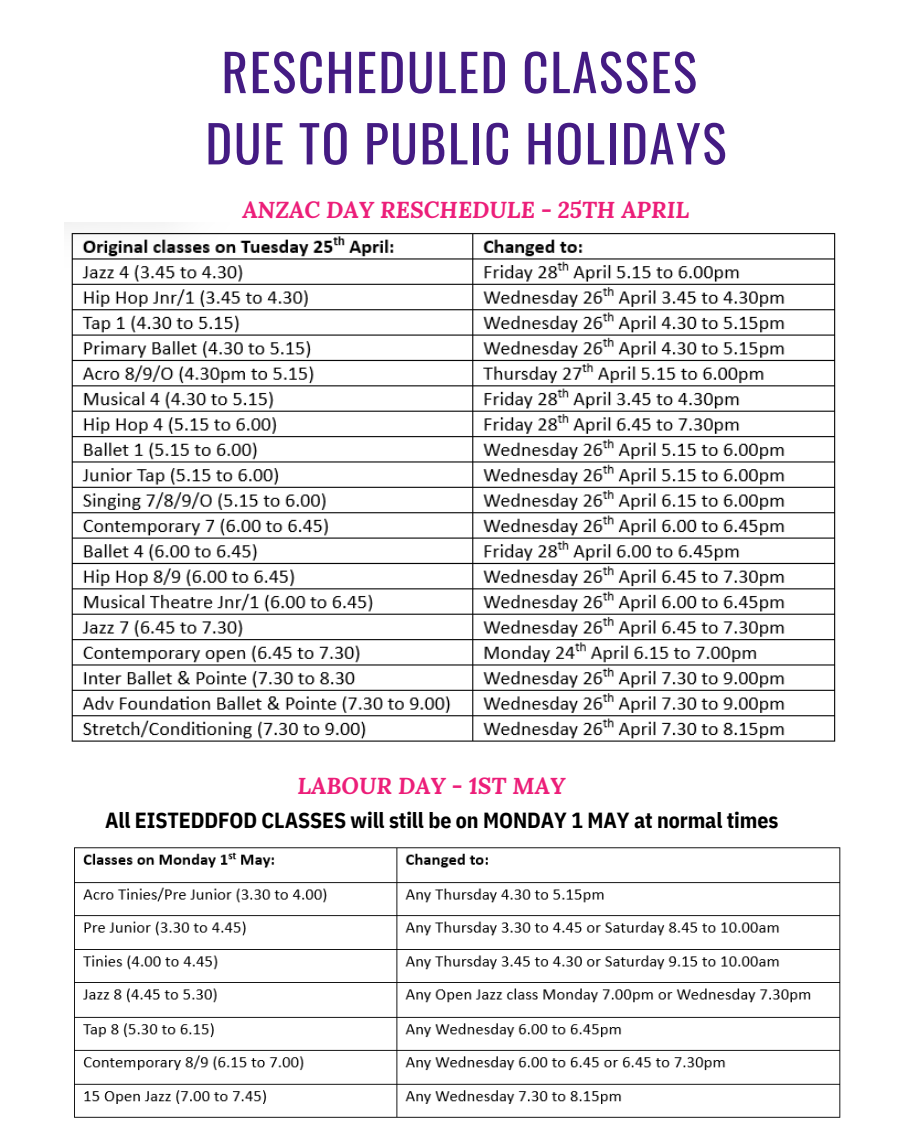
<style>
.page{position:relative;width:907px;height:1134px;background:#fff}
.page>*{position:absolute;margin:0;border:0;box-sizing:border-box;transform-origin:0 0}
.t1{font:51px/71.3px "Oswald";letter-spacing:.03em;color:#441b83;text-align:center}
.t2{font:italic 700 22.9px "Lora";color:#ec1e79}
.t3{font:700 21.8px "IBM Plex Sans Cond";letter-spacing:-.005em;color:#000}
</style>
<div class="page">
<img style="left:64px;top:223px;width:772px;height:519px">
<img style="left:74px;top:847px;width:767px;height:271px">
<h1 class="t1" style="left:205px;top:34px;width:523px">RESCHEDULED CLASSES<br>DUE TO PUBLIC HOLIDAYS</h1>
<p class="t2" style="left:242px;top:194px;width:448px">ANZAC DAY RESCHEDULE - 25TH APRIL</p>
<p class="t2" style="left:297px;top:770px;width:269px">LABOUR DAY - 1ST MAY</p>
<p class="t3" style="left:105px;top:806px;width:675px">All EISTEDDFOD CLASSES will still be on MONDAY 1 MAY at normal times</p>
</div>
